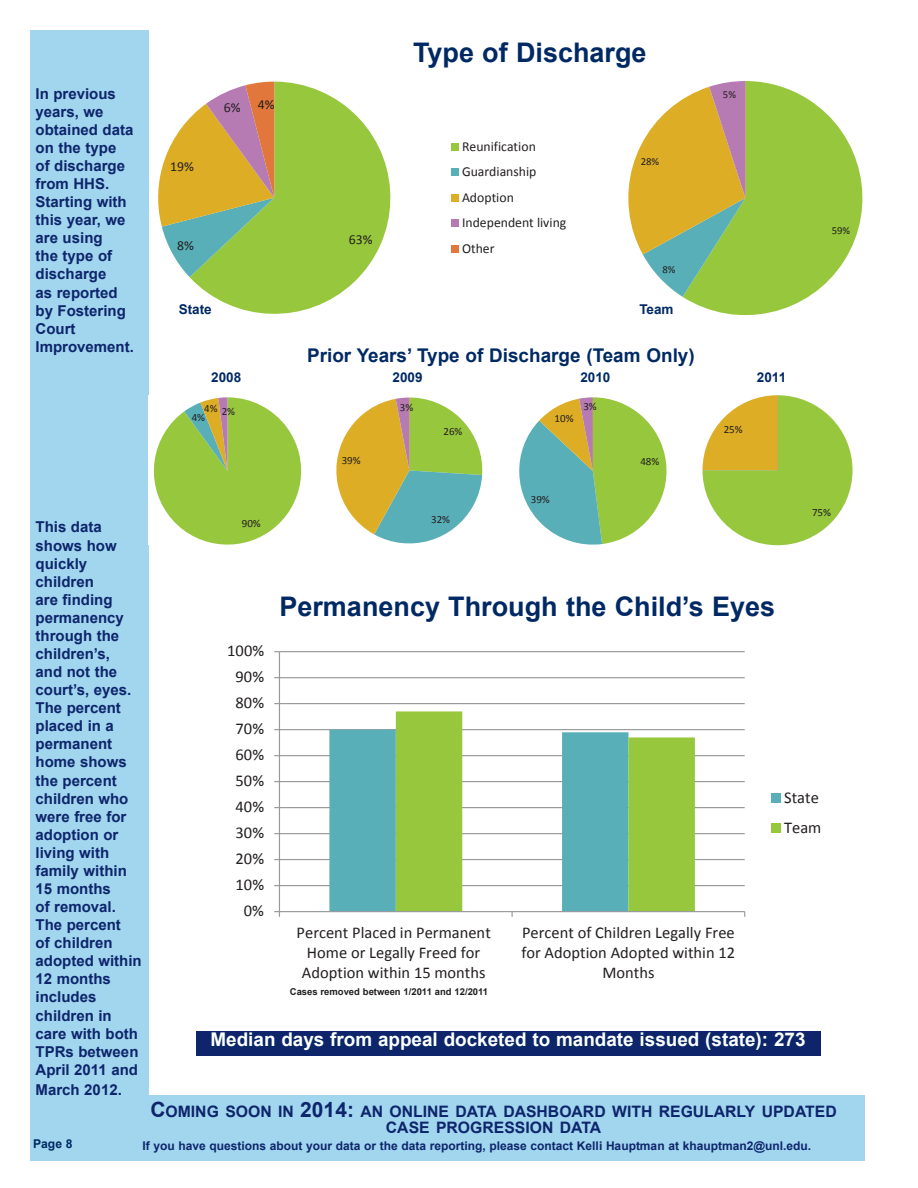
<style>
.page{position:relative;width:918px;height:1188px;background:#fff}
.page>*{position:absolute;margin:0;border:0;box-sizing:border-box;transform-origin:0 0}
.t1{font:700 27px "Arial";color:#002964}
.t2{font:700 18.9px "Arial";color:#fff}
.t3{font:700 18.9px "Arial";color:#002964}
.t4{font:16.5px/20.1px "Calibri";color:#231f20;text-align:center}
.t5{font:700 15.75px/16.5px "Arial";color:#0e256c;text-align:center}
.t6{font:700 15px/18.1px "Arial";color:#0e256c}
.t7{font:13.8px/25.5px "Calibri";color:#231f20}
.t8{font:13.65px/25.5px "Calibri";color:#231f20}
.t9{font:700 13.5px "Arial";color:#002964}
.t10{font:700 12.15px "Arial";color:#002964}
.t11{font:700 12px "Arial";color:#0e256c}
.t12{font:10.95px "Calibri";letter-spacing:-.005em;color:#231f20}
.t13{font:10.65px "Calibri";color:#231f20}
.t14{font:700 9.45px "Arial";color:#231f20}
.s1{font-size:21px}
</style>
<div class="page">
<svg style="left:190px;top:82px;width:201px;height:232px;fill:#96c73c"></svg>
<svg style="left:158px;top:82px;width:116px;height:195px"></svg>
<div style="left:451px;top:143px;width:8px;height:8px;background:#96c73c"></div>
<div style="left:451px;top:168px;width:8px;height:8px;background:#59afb8"></div>
<div style="left:451px;top:194px;width:8px;height:7px;background:#ddae25"></div>
<div style="left:451px;top:219px;width:8px;height:8px;background:#b77bb4"></div>
<div style="left:451px;top:245px;width:8px;height:8px;background:#e1773a"></div>
<div style="left:30px;top:30px;width:118px;height:1131px;background:#a1d6ee"></div>
<div style="left:196px;top:1031px;width:624px;height:25px;background:#0e256c"></div>
<svg style="left:212px;top:1032px;width:63px;height:15px"></svg>
<svg style="left:282px;top:1032px;width:42px;height:19px"></svg>
<svg style="left:330px;top:1032px;width:41px;height:15px"></svg>
<svg style="left:378px;top:1033px;width:59px;height:17px"></svg>
<svg style="left:444px;top:1032px;width:82px;height:15px"></svg>
<svg style="left:532px;top:1033px;width:18px;height:14px"></svg>
<svg style="left:557px;top:1032px;width:76px;height:15px"></svg>
<svg style="left:641px;top:1032px;width:58px;height:15px"></svg>
<svg style="left:706px;top:1032px;width:60px;height:19px"></svg>
<svg style="left:774px;top:1032px;width:31px;height:15px"></svg>
<svg style="left:683px;top:81px;width:180px;height:234px;fill:#96c73c"></svg>
<svg style="left:628px;top:81px;width:117px;height:216px"></svg>
<svg style="left:703px;top:395px;width:150px;height:150px"></svg>
<svg style="left:519px;top:397px;width:148px;height:148px"></svg>
<svg style="left:336px;top:398px;width:147px;height:146px"></svg>
<svg style="left:153px;top:397px;width:149px;height:148px"></svg>
<hr style="left:279px;top:885px;width:466px;height:1px;background:#989a9d">
<hr style="left:279px;top:859px;width:466px;height:1px;background:#989a9d">
<hr style="left:279px;top:833px;width:466px;height:1px;background:#989a9d">
<hr style="left:279px;top:807px;width:466px;height:1px;background:#989a9d">
<hr style="left:279px;top:781px;width:466px;height:1px;background:#989a9d">
<hr style="left:279px;top:755px;width:466px;height:1px;background:#989a9d">
<hr style="left:279px;top:729px;width:466px;height:1px;background:#989a9d">
<hr style="left:279px;top:703px;width:466px;height:1px;background:#989a9d">
<hr style="left:279px;top:677px;width:466px;height:1px;background:#989a9d">
<hr style="left:279px;top:651px;width:466px;height:1px;background:#989a9d">
<div style="left:329px;top:730px;width:67px;height:181px;background:#59afb8"></div>
<svg style="left:396px;top:711px;width:299px;height:200px"></svg>
<hr style="left:279px;top:652px;width:1px;height:260px;background:#989a9d">
<hr style="left:279px;top:911px;width:466px;height:1px;background:#989a9d">
<svg style="left:274px;top:911px;width:6px;height:6px"></svg>
<div style="left:771px;top:794px;width:9px;height:9px;background:#59afb8"></div>
<div style="left:771px;top:824px;width:9px;height:9px;background:#96c73c"></div>
<div style="left:148px;top:1095px;width:717px;height:66px;background:#a1d6ee"></div>
<p class="t6" style="left:36px;top:85px;width:100px">In previous years, we obtained data on the type of discharge from HHS.<br>Starting with this year, we are using<br>the type of discharge<br>as reported by Fostering<br>Court<br>Improvement.</p>
<p class="t6" style="left:36px;top:519px;width:108px">This data shows how quickly children<br>are finding permanency through the children’s,<br>and not the court’s, eyes.<br>The percent placed in a permanent home shows the percent children who were free for adoption or living with family within<br>15 months<br>of removal.<br>The percent<br>of children adopted within<br>12 months includes children in care with both<br>TPRs between<br>April 2011 and</p>
<p class="t6" style="left:36px;top:1081px;width:88px">March 2012.</p>
<h1 class="t1" style="left:413px;top:34px;width:235px">Type of Discharge</h1>
<p class="t13" style="left:723px;top:87px;width:15px">5%</p>
<p class="t7" style="left:224px;top:95px;width:18px">6%</p>
<p class="t7" style="left:258px;top:92px;width:18px">4%</p>
<p class="t8" style="left:170px;top:154px;width:25px">19%</p>
<p class="t8" style="left:177px;top:233px;width:18px">8%</p>
<p class="t7" style="left:349px;top:226px;width:25px">63%</p>
<p class="t8" style="left:462px;top:133px;width:75px">Reunification</p>
<p class="t7" style="left:462px;top:159px;width:76px">Guardianship<br>Adoption</p>
<p class="t8" style="left:462px;top:210px;width:106px">Independent living<br>Other</p>
<p class="t13" style="left:641px;top:154px;width:20px">28%</p>
<p class="t13" style="left:663px;top:262px;width:15px">8%</p>
<p class="t9" style="left:179px;top:300px;width:35px">State</p>
<p class="t9" style="left:639px;top:300px;width:36px">Team</p>
<p class="t3" style="left:307px;top:343px;width:389px">Prior Years’ Type of Discharge (Team Only)</p>
<p class="t9" style="left:211px;top:369px;width:32px">2008</p>
<p class="t9" style="left:393px;top:369px;width:32px">2009</p>
<p class="t9" style="left:580px;top:369px;width:32px">2010</p>
<p class="t9" style="left:757px;top:369px;width:31px">2011</p>
<p class="t12" style="left:204px;top:403px;width:32px">4% 2%</p>
<p class="t12" style="left:192px;top:410px;width:15px">4%</p>
<p class="t12" style="left:400px;top:401px;width:15px">3%</p>
<p class="t12" style="left:555px;top:411px;width:20px">10%</p>
<p class="t12" style="left:583px;top:400px;width:15px">3%</p>
<p class="t12" style="left:444px;top:425px;width:20px">26%</p>
<p class="t12" style="left:724px;top:422px;width:20px">25%</p>
<p class="t12" style="left:342px;top:453px;width:20px">39%</p>
<p class="t12" style="left:640px;top:455px;width:20px">48%</p>
<p class="t12" style="left:531px;top:493px;width:20px">39%</p>
<p class="t12" style="left:242px;top:516px;width:20px">90%</p>
<p class="t12" style="left:431px;top:513px;width:20px">32%</p>
<p class="t4" style="left:227px;top:641px;width:38px">100%</p>
<p class="t4" style="left:236px;top:667px;width:30px">90%</p>
<p class="t4" style="left:236px;top:693px;width:30px">80%</p>
<p class="t4" style="left:236px;top:719px;width:30px">70%</p>
<p class="t4" style="left:236px;top:745px;width:30px">60%</p>
<p class="t4" style="left:236px;top:771px;width:30px">50%</p>
<h1 class="t1" style="left:279px;top:588px;width:497px">Permanency Through the Child’s Eyes</h1>
<p class="t13" style="left:832px;top:224px;width:20px">59%</p>
<p class="t12" style="left:812px;top:505px;width:20px">75%</p>
<p class="t4" style="left:236px;top:797px;width:30px">40%</p>
<p class="t4" style="left:236px;top:823px;width:30px">30%</p>
<p class="t4" style="left:236px;top:849px;width:30px">20%</p>
<p class="t4" style="left:236px;top:875px;width:30px">10%</p>
<p class="t4" style="left:244px;top:901px;width:22px">0%</p>
<p class="t4" style="left:297px;top:922px;width:196px">Percent Placed in Permanent<br>Home or Legally Freed for<br>Adoption within 15 months</p>
<p class="t4" style="left:521px;top:922px;width:215px">Percent of Children Legally Free for Adoption Adopted within 12<br>Months</p>
<p class="t14" style="left:290px;top:985px;width:200px">Cases removed between 1/2011 and 12/2011</p>
<p class="t4" style="left:784px;top:783px;width:39px;line-height:29.8px;text-align:left">State<br>Team</p>
<p class="t2" style="left:211px;top:1027px;width:597px">Median days from appeal docketed to mandate issued (state): 273</p>
<p class="t10" style="left:33px;top:1135px;width:41px">Page 8</p>
<p class="t5" style="left:150px;top:1104px;width:688px"><span class="s1">C</span>OMING SOON IN <span class="s1">2014:</span> AN ONLINE DATA DASHBOARD WITH REGULARLY UPDATED<br>CASE PROGRESSION DATA</p>
<p class="t11" style="left:143px;top:1138px;width:670px">If you have questions about your data or the data reporting, please contact Kelli Hauptman at khauptman2@unl.edu.</p>
</div>
